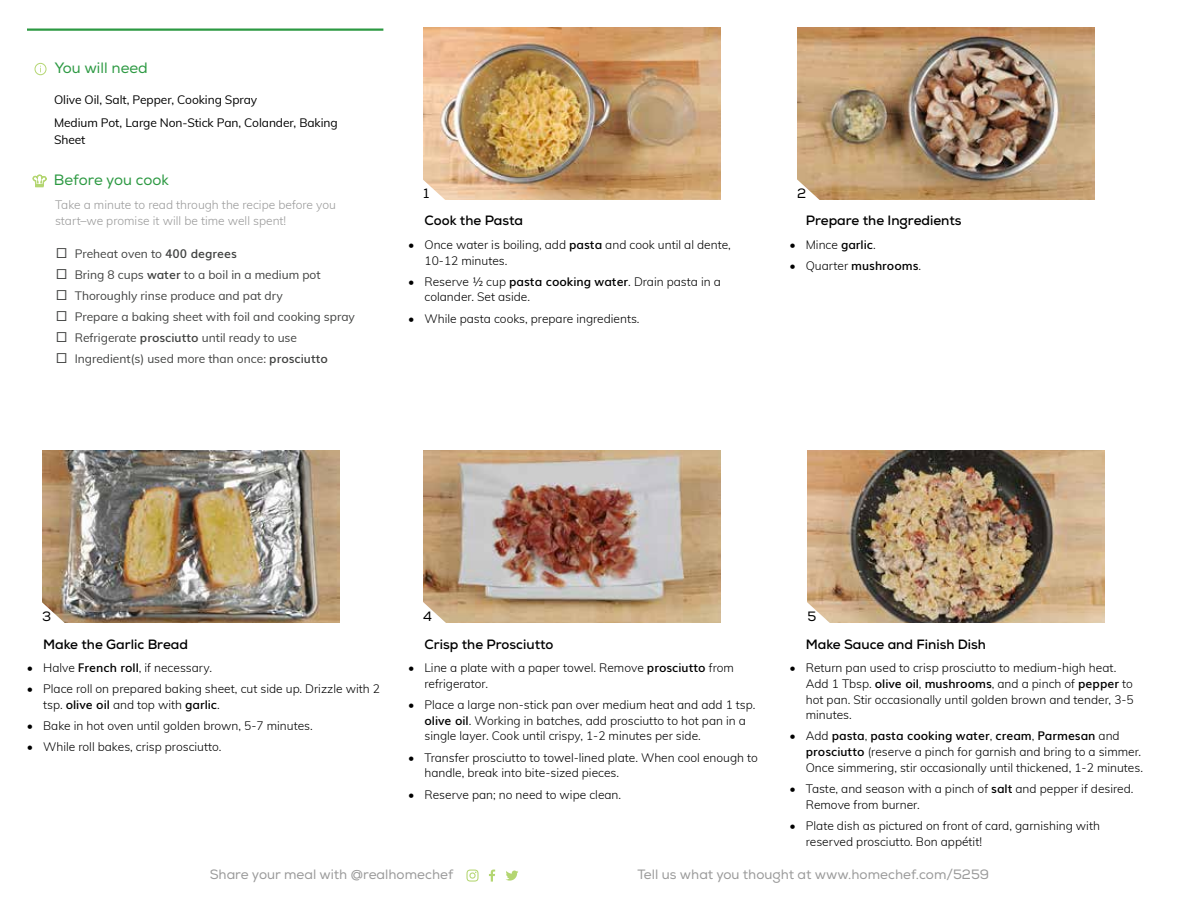
<style>
.page{position:relative;width:1188px;height:918px;background:#fff}
.page>*{position:absolute;margin:0;border:0;box-sizing:border-box;transform-origin:0 0}
.t1{font:15px "Nexa";color:#2c9942}
.t2{font:700 13.5px "Nexa";color:#000}
.t3{font:13.5px "Nexa";color:#9a9a9a}
.t4{font:13.5px "Nexa";color:#000}
.t5{font:300 12px/15.8px "Muli";color:#000}
.t6{font:12px/21px "Muli";color:#414241}
.t7{font:12px/23.2px "Muli";letter-spacing:-.005em;color:#000}
.t8{font:300 12px/16.5px "Muli";color:#9a9a9a}
.s1{font-weight:600}
</style>
<div class="page">
<img style="left:42px;top:450px;width:297px;height:173px">
<img style="left:423px;top:450px;width:297px;height:173px">
<img style="left:423px;top:27px;width:297px;height:173px">
<img style="left:808px;top:450px;width:297px;height:173px">
<img style="left:797px;top:27px;width:297px;height:173px">
<svg style="left:423px;top:178px;width:24px;height:22px"></svg>
<svg style="left:797px;top:178px;width:24px;height:22px"></svg>
<svg style="left:42px;top:601px;width:24px;height:22px"></svg>
<svg style="left:423px;top:601px;width:24px;height:22px"></svg>
<svg style="left:807px;top:601px;width:24px;height:22px"></svg>
<hr style="left:27px;top:28px;width:356px;height:3px;background:#2c9942">
<div style="left:35px;top:63px;width:11px;height:12px;border:1px solid #b4d672;border-radius:50%"></div>
<svg style="left:33px;top:175px;width:14px;height:12px"></svg>
<svg style="left:489px;top:870px;width:6px;height:12px"></svg>
<svg style="left:466px;top:870px;width:13px;height:12px"></svg>
<svg style="left:506px;top:871px;width:12px;height:10px"></svg>
<p class="t1" style="left:55px;top:59px;width:95px">You will need</p>
<p class="t7" style="left:54px;top:87px;width:285px">Olive Oil, Salt, Pepper, Cooking Spray<br>Medium Pot, Large Non-Stick Pan, Colander, Baking</p>
<p class="t7" style="left:54px;top:127px;width:33px">Sheet</p>
<p class="t1" style="left:54px;top:171px;width:117px">Before you cook</p>
<p class="t8" style="left:55px;top:196px;width:282px">Take a minute to read through the recipe before you start–we promise it will be time well spent!</p>
<p class="t6" style="left:75px;top:243px;width:282px">Preheat oven to <span class="s1">400 degrees<br></span>Bring 8 cups <span class="s1">water</span> to a boil in a medium pot Thoroughly rinse produce and pat dry<br>Prepare a baking sheet with foil and cooking spray Refrigerate <span class="s1">prosciutto</span> until ready to use Ingredient(s) used more than once: <span class="s1">prosciutto</span></p>
<p class="t4" style="left:423px;top:185px;width:7px">1</p>
<p class="t2" style="left:425px;top:212px;width:100px">Cook the Pasta</p>
<p class="t5" style="left:425px;top:236px;width:308px;text-indent:-16px">• Once water is boiling, add <span class="s1">pasta</span> and cook until al dente,<br>10-12 minutes.</p>
<p class="t5" style="left:425px;top:273px;width:298px;text-indent:-16px">• Reserve ½ cup <span class="s1">pasta cooking water</span>. Drain pasta in a colander. Set aside.</p>
<p class="t5" style="left:408px;top:310px;width:233px">• While pasta cooks, prepare ingredients.</p>
<p class="t4" style="left:797px;top:185px;width:11px">2</p>
<p class="t2" style="left:806px;top:212px;width:157px">Prepare the Ingredients</p>
<p class="t5" style="left:790px;top:236px;width:88px">• Mince <span class="s1">garlic</span>.</p>
<p class="t5" style="left:790px;top:257px;width:133px">• Quarter <span class="s1">mushrooms</span>.</p>
<p class="t4" style="left:42px;top:608px;width:11px">3</p>
<p class="t4" style="left:423px;top:608px;width:10px">4</p>
<p class="t4" style="left:808px;top:608px;width:10px">5</p>
<p class="t2" style="left:43px;top:636px;width:146px">Make the Garlic Bread</p>
<p class="t5" style="left:27px;top:659px;width:187px">• Halve <span class="s1">French roll</span>, if necessary.</p>
<p class="t5" style="left:43px;top:681px;width:338px;text-indent:-16px">• Place roll on prepared baking sheet, cut side up. Drizzle with 2 tsp. <span class="s1">olive oil</span> and top with <span class="s1">garlic</span>.</p>
<p class="t5" style="left:27px;top:717px;width:287px">• Bake in hot oven until golden brown, 5-7 minutes.</p>
<p class="t5" style="left:27px;top:739px;width:196px">• While roll bakes, crisp prosciutto.</p>
<p class="t2" style="left:424px;top:635px;width:131px">Crisp the Prosciutto</p>
<p class="t5" style="left:424px;top:659px;width:311px;text-indent:-16px">• Line a plate with a paper towel. Remove <span class="s1">prosciutto</span> from refrigerator.</p>
<p class="t5" style="left:424px;top:696px;width:332px;text-indent:-16px">• Place a large non-stick pan over medium heat and add 1 tsp. <span class="s1">olive oil</span>. Working in batches, add prosciutto to hot pan in a single layer. Cook until crispy, 1-2 minutes per side.</p>
<p class="t5" style="left:424px;top:749px;width:335px;text-indent:-16px">• Transfer prosciutto to towel-lined plate. When cool enough to handle, break into bite-sized pieces.</p>
<p class="t5" style="left:408px;top:786px;width:214px">• Reserve pan; no need to wipe clean.</p>
<p class="t2" style="left:806px;top:635px;width:182px">Make Sauce and Finish Dish</p>
<p class="t5" style="left:806px;top:659px;width:330px;text-indent:-16px">• Return pan used to crisp prosciutto to medium-high heat.<br>Add 1 Tbsp. <span class="s1">olive oil</span>, <span class="s1">mushrooms</span>, and a pinch of <span class="s1">pepper</span> to hot pan. Stir occasionally until golden brown and tender, 3-5 minutes.</p>
<p class="t5" style="left:806px;top:728px;width:339px;text-indent:-16px">• Add <span class="s1">pasta</span>, <span class="s1">pasta cooking water</span>, <span class="s1">cream</span>, <span class="s1">Parmesan</span> and <span class="s1">prosciutto</span> (reserve a pinch for garnish and bring to a simmer.<br>Once simmering, stir occasionally until thickened, 1-2 minutes.</p>
<p class="t5" style="left:806px;top:780px;width:329px;text-indent:-16px">• Taste, and season with a pinch of <span class="s1">salt</span> and pepper if desired.<br>Remove from burner.</p>
<p class="t5" style="left:806px;top:817px;width:296px;text-indent:-16px">• Plate dish as pictured on front of card, garnishing with reserved prosciutto. Bon appétit!</p>
<p class="t3" style="left:210px;top:867px;width:245px">Share your meal with @realhomechef</p>
<p class="t3" style="left:638px;top:867px;width:353px">Tell us what you thought at www.homechef.com/5259</p>
</div>
